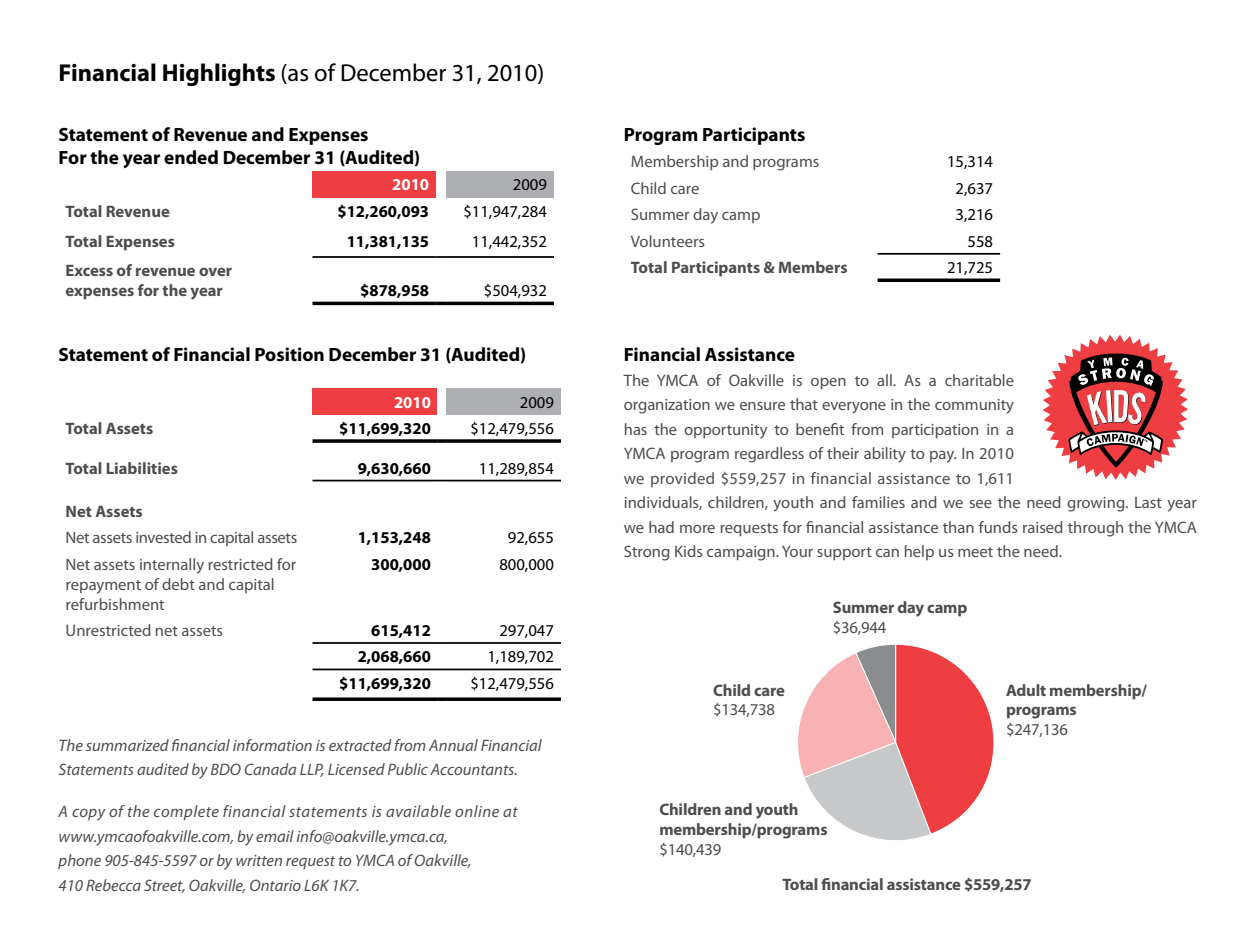
<style>
.page{position:relative;width:1260px;height:945px;background:#fff}
.page>*{position:absolute;margin:0;border:0;box-sizing:border-box;transform-origin:0 0}
.t1{font:24.5px "Myriad Pro";color:#000}
.t2{font:700 19.25px/23.1px "Myriad Pro";color:#000}
.t3{font:16.62px/24.5px "Myriad Pro";color:#4d4d4f}
.t4{font:italic 16.62px/24.5px "Myriad Pro";color:#4d4d4f}
.t5{font:700 16.62px/19.9px "Myriad Pro";letter-spacing:-.01em;color:#4d4d4f}
.t6{font:16.62px "Myriad Pro";color:#000}
.t7{font:700 16.62px "Myriad Pro";color:#000}
.t8{font:16.62px "Myriad Pro";letter-spacing:-.02em;color:#4d4d4f}
.t9{font:700 16.62px "Myriad Pro";color:#fff}
.s1{font-weight:700}
</style>
<div class="page">
<div style="left:312px;top:171px;width:124px;height:26px;background:#ef3e42"></div>
<div style="left:446px;top:171px;width:108px;height:26px;background:#adafb2"></div>
<hr style="left:312px;top:256px;width:124px;height:2px;background:#000">
<svg style="left:436px;top:256px;width:10px;height:2px"></svg>
<hr style="left:446px;top:256px;width:108px;height:2px;background:#000">
<hr style="left:312px;top:302px;width:124px;height:3px;background:#000">
<svg style="left:436px;top:302px;width:10px;height:3px"></svg>
<hr style="left:446px;top:302px;width:108px;height:3px;background:#000">
<div style="left:312px;top:388px;width:126px;height:27px;background:#ef3e42"></div>
<div style="left:446px;top:388px;width:115px;height:27px;background:#adafb2"></div>
<hr style="left:312px;top:480px;width:126px;height:1px;background:#000">
<hr style="left:446px;top:480px;width:115px;height:1px;background:#000">
<svg style="left:312px;top:439px;width:126px;height:4px"></svg>
<svg style="left:446px;top:439px;width:115px;height:4px"></svg>
<hr style="left:312px;top:642px;width:126px;height:2px;background:#000">
<hr style="left:446px;top:642px;width:115px;height:2px;background:#000">
<hr style="left:312px;top:669px;width:126px;height:1px;background:#000">
<hr style="left:446px;top:669px;width:115px;height:1px;background:#000">
<svg style="left:312px;top:697px;width:126px;height:4px"></svg>
<svg style="left:438px;top:439px;width:8px;height:262px"></svg>
<svg style="left:446px;top:697px;width:115px;height:4px"></svg>
<hr style="left:878px;top:253px;width:122px;height:2px;background:#000">
<hr style="left:878px;top:279px;width:122px;height:3px;background:#000">
<svg style="left:1043px;top:335px;width:145px;height:145px"></svg>
<svg style="left:798px;top:644px;width:196px;height:196px"></svg>
<h1 class="t1" style="left:59px;top:60px;width:487px"><span class="s1">Financial Highlights</span> (as of December 31, 2010)</h1>
<p class="t2" style="left:59px;top:123px;width:363px">Statement of Revenue and Expenses<br>For the year ended December 31 (Audited)</p>
<p class="t9" style="left:392px;top:176px;width:38px">2010</p>
<p class="t6" style="left:513px;top:176px;width:36px">2009</p>
<p class="t5" style="left:66px;top:202px;width:106px">Total Revenue</p>
<p class="t7" style="left:337px;top:202px;width:93px">$12,260,093</p>
<p class="t6" style="left:463px;top:202px;width:85px">$11,947,284</p>
<p class="t5" style="left:66px;top:231px;width:111px">Total Expenses</p>
<p class="t7" style="left:347px;top:232px;width:84px">11,381,135</p>
<p class="t6" style="left:472px;top:232px;width:77px">11,442,352</p>
<p class="t5" style="left:66px;top:261px;width:168px">Excess of revenue over expenses for the year</p>
<p class="t7" style="left:360px;top:281px;width:70px">$878,958</p>
<p class="t6" style="left:484px;top:282px;width:65px">$504,932</p>
<p class="t2" style="left:59px;top:343px;width:469px">Statement of Financial Position December 31 (Audited)</p>
<p class="t9" style="left:394px;top:393px;width:38px">2010</p>
<p class="t6" style="left:520px;top:393px;width:36px">2009</p>
<p class="t5" style="left:66px;top:419px;width:89px">Total Assets</p>
<p class="t7" style="left:339px;top:419px;width:93px">$11,699,320</p>
<p class="t6" style="left:470px;top:419px;width:85px">$12,479,556</p>
<p class="t5" style="left:66px;top:458px;width:114px">Total Liabilities</p>
<p class="t7" style="left:358px;top:459px;width:75px">9,630,660</p>
<p class="t6" style="left:479px;top:459px;width:77px">11,289,854</p>
<p class="t5" style="left:66px;top:501px;width:79px">Net Assets</p>
<p class="t8" style="left:66px;top:528px;width:233px">Net assets invested in capital assets</p>
<p class="t7" style="left:358px;top:528px;width:75px">1,153,248</p>
<p class="t6" style="left:508px;top:528px;width:48px">92,655</p>
<p class="t3" style="left:66px;top:554px;width:232px;line-height:19.9px">Net assets internally restricted for repayment of debt and capital refurbishment</p>
<p class="t7" style="left:371px;top:555px;width:61px">300,000</p>
<p class="t6" style="left:499px;top:555px;width:56px">800,000</p>
<p class="t3" style="left:66px;top:618px;width:159px">Unrestricted net assets</p>
<p class="t7" style="left:371px;top:621px;width:61px">615,412</p>
<p class="t6" style="left:499px;top:621px;width:56px">297,047</p>
<p class="t7" style="left:358px;top:648px;width:75px">2,068,660</p>
<p class="t6" style="left:487px;top:648px;width:68px">1,189,702</p>
<p class="t7" style="left:339px;top:674px;width:93px">$11,699,320</p>
<p class="t6" style="left:470px;top:674px;width:85px">$12,479,556</p>
<p class="t4" style="left:59px;top:733px;width:485px">The summarized financial information is extracted from Annual Financial<br>Statements audited by BDO Canada LLP, Licensed Public Accountants.</p>
<p class="t4" style="left:59px;top:800px;width:461px">A copy of the complete financial statements is available online at www.ymcaofoakville.com, by email info@oakville.ymca.ca,<br>phone 905-845-5597 or by written request to YMCA of Oakville,<br>410 Rebecca Street, Oakville, Ontario L6K 1K7.</p>
<p class="t2" style="left:624px;top:123px;width:183px">Program Participants</p>
<p class="t3" style="left:631px;top:150px;width:190px">Membership and programs</p>
<p class="t6" style="left:947px;top:153px;width:48px">15,314</p>
<p class="t3" style="left:631px;top:176px;width:70px">Child care</p>
<p class="t6" style="left:956px;top:179px;width:39px">2,637</p>
<p class="t3" style="left:631px;top:203px;width:131px">Summer day camp</p>
<p class="t6" style="left:956px;top:206px;width:39px">3,216</p>
<p class="t3" style="left:631px;top:229px;width:76px">Volunteers</p>
<p class="t6" style="left:968px;top:232px;width:27px">558</p>
<p class="t5" style="left:631px;top:258px;width:218px">Total Participants &amp; Members</p>
<p class="t6" style="left:947px;top:259px;width:48px">21,725</p>
<p class="t2" style="left:624px;top:343px;width:173px">Financial Assistance</p>
<p class="t3" style="left:624px;top:368px;width:575px">The YMCA of Oakville is open to all. As a charitable<br>organization we ensure that everyone in the community<br>has the opportunity to benefit from participation in a<br>YMCA program regardless of their ability to pay. In 2010<br>we provided $559,257 in financial assistance to 1,611<br>individuals, children, youth and families and we see the need growing. Last year we had more requests for financial assistance than funds raised through the YMCA Strong Kids campaign. Your support can help us meet the need.</p>
<p class="t5" style="left:713px;top:680px;width:73px">Child care</p>
<p class="t3" style="left:713px;top:698px;width:63px">$134,738</p>
<p class="t5" style="left:833px;top:597px;width:136px">Summer day camp</p>
<p class="t3" style="left:833px;top:615px;width:55px">$36,944</p>
<p class="t5" style="left:659px;top:799px;width:170px">Children and youth membership/programs</p>
<p class="t3" style="left:659px;top:837px;width:63px">$140,439</p>
<p class="t5" style="left:1006px;top:680px;width:143px">Adult membership/ programs</p>
<p class="t3" style="left:1006px;top:718px;width:63px">$247,136</p>
<p class="t5" style="left:782px;top:875px;width:251px">Total financial assistance $559,257</p>
</div>
